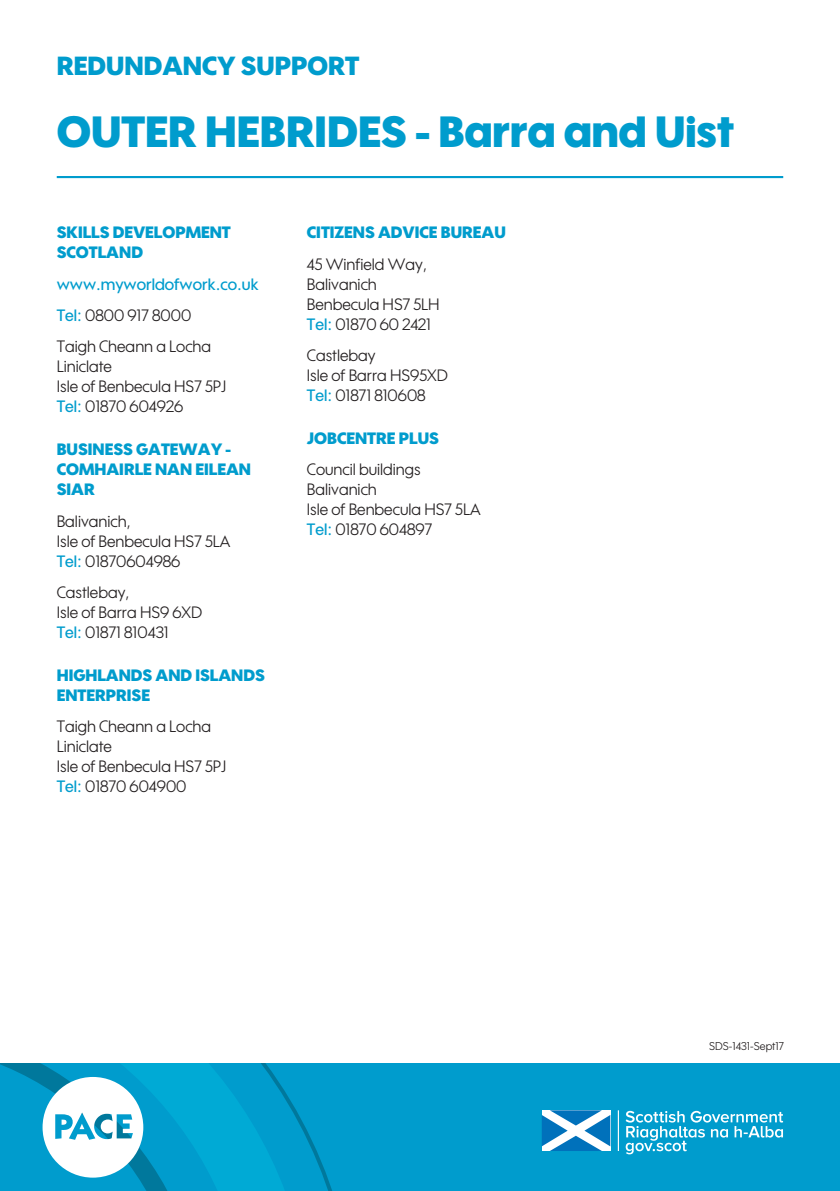
<style>
.page{position:relative;width:840px;height:1191px;background:#fff}
.page>*{position:absolute;margin:0;border:0;box-sizing:border-box;transform-origin:0 0}
.t1{font:900 42.4px "Wes FY";color:#009ccd}
.t2{font:900 25.4px "Wes FY";color:#009ccd}
.General_Body_Text{font:16px/20px "Wes FY";color:#231f20}
.Head_bold_caps{font:900 16px/20px "Wes FY";color:#009ccd}
.General_Body_Text-2{font:500 16px "Wes FY";color:#009ccd}
.t3{font:11px "Wes FY";color:#231f20}
.s1{font-weight:500;color:#009ccd}
</style>
<div class="page">
<hr style="left:57px;top:176px;width:725px;height:2px;background:#009ccd">
<div style="left:0;top:1063px;width:839px;height:128px;background:#009ccd"></div>
<svg style="left:312px;top:1141px;width:20px;height:50px"></svg>
<svg style="left:0;top:1063px;width:312px;height:128px"></svg>
<hr style="left:617px;top:1110px;width:1px;height:41px;background:#fff">
<svg style="left:542px;top:1110px;width:68px;height:41px;background:#6dadd8"></svg>
<svg style="left:625px;top:1110px;width:157px;height:44px"></svg>
<p class="t2" style="left:57px;top:50px;width:304px">REDUNDANCY SUPPORT</p>
<p class="t1" style="left:57px;top:106px;width:678px">OUTER HEBRIDES - Barra and Uist</p>
<p class="Head_bold_caps" style="left:57px;top:222px;width:175px">SKILLS DEVELOPMENT<br>SCOTLAND</p>
<p class="General_Body_Text-2" style="left:57px;top:274px;width:203px">www.myworldofwork.co.uk</p>
<p class="General_Body_Text" style="left:57px;top:305px;width:136px"><span class="s1">Tel:</span> 0800 917 8000</p>
<p class="General_Body_Text" style="left:57px;top:336px;width:171px">Taigh Cheann a Locha<br>Liniclate<br>Isle of Benbecula HS7 5PJ<br><span class="s1">Tel:</span> 01870 604926</p>
<p class="Head_bold_caps" style="left:57px;top:439px;width:196px">BUSINESS GATEWAY -<br>COMHAIRLE NAN EILEAN<br>SIAR</p>
<p class="General_Body_Text" style="left:57px;top:510px;width:175px">Balivanich,<br>Isle of Benbecula HS7 5LA<br><span class="s1">Tel:</span> 01870604986</p>
<p class="General_Body_Text" style="left:57px;top:582px;width:147px">Castlebay,<br>Isle of Barra HS9 6XD<br><span class="s1">Tel:</span> 01871 810431</p>
<p class="Head_bold_caps" style="left:57px;top:664px;width:209px">HIGHLANDS AND ISLANDS<br>ENTERPRISE</p>
<p class="General_Body_Text" style="left:57px;top:716px;width:171px">Taigh Cheann a Locha<br>Liniclate<br>Isle of Benbecula HS7 5PJ<br><span class="s1">Tel:</span> 01870 604900</p>
<p class="Head_bold_caps" style="left:307px;top:222px;width:200px">CITIZENS ADVICE BUREAU</p>
<p class="General_Body_Text" style="left:307px;top:254px;width:134px">45 Winfield Way,<br>Balivanich<br>Benbecula HS7 5LH<br><span class="s1">Tel:</span> 01870 60 2421</p>
<p class="General_Body_Text" style="left:307px;top:345px;width:142px">Castlebay<br>Isle of Barra HS95XD<br><span class="s1">Tel:</span> 01871 810608</p>
<p class="Head_bold_caps" style="left:307px;top:428px;width:133px">JOBCENTRE PLUS</p>
<p class="General_Body_Text" style="left:307px;top:459px;width:175px">Council buildings<br>Balivanich<br>Isle of Benbecula HS7 5LA<br><span class="s1">Tel:</span> 01870 604897</p>
<p class="t3" style="left:709px;top:1039px;width:76px">SDS-1431-Sept17</p>
</div>
